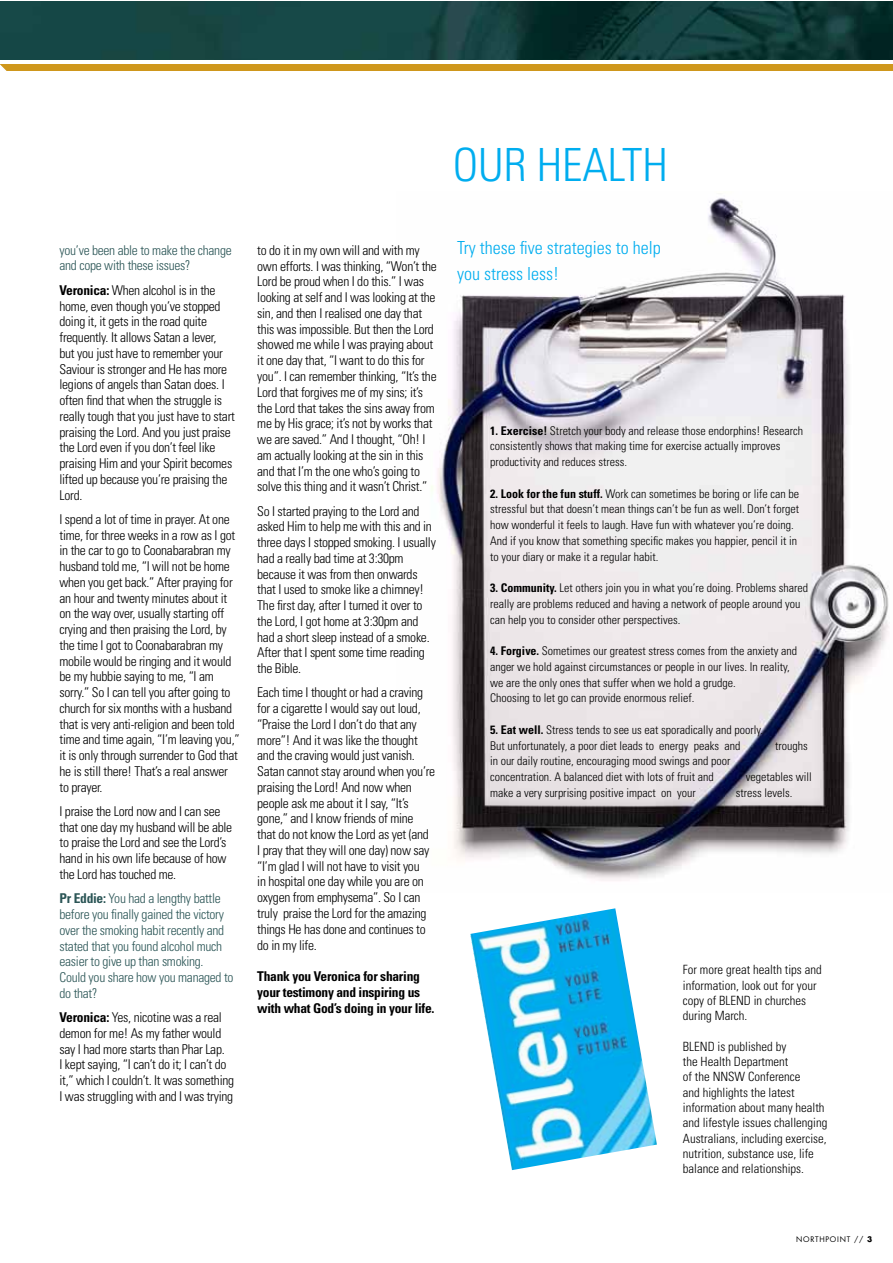
<style>
.page{position:relative;width:893px;height:1263px;background:#fff}
.page>*{position:absolute;margin:0;border:0;box-sizing:border-box;transform-origin:0 0}
.t1{font:300 condensed 45.75px "Univers";color:#00adef}
.t2{font:300 condensed 18px/25.2px "Univers";color:#00adef}
.t3{font:300 condensed 13.5px/15.8px "Univers";letter-spacing:-.02em;color:#000}
.t4{font:300 condensed 13.5px/15.8px "Univers";letter-spacing:-.02em;color:#2b5556}
.t5{font:700 condensed 13.5px/15.8px "Univers";letter-spacing:-.02em;color:#000}
.t6{font:300 condensed 12.75px/15.3px "Univers";color:#000}
.t7{font:300 condensed 12px/15.8px "Univers";color:#000}
.t8{font:7.5px "Futura";letter-spacing:.1em;color:#000}
.t9{font:700 7.5px "Futura";color:#000}
.s1{font-weight:700}
</style>
<div class="page">
<img style="left:431px;top:198px;width:458px;height:683px">
<div style="left:0;top:65px;width:892px;height:6px;background:#cf971c"></div>
<img style="left:0;top:1px;width:892px;height:59px">
<svg style="left:0;top:64px;width:28px;height:7px"></svg>
<img style="left:470px;top:908px;width:187px;height:262px">
<h1 class="t1" style="left:453px;top:137px;width:216px">OUR HEALTH</h1>
<p class="t4" style="left:60px;top:242px;width:174px">you’ve been able to make the change and cope with these issues?</p>
<p class="t3" style="left:60px;top:282px;width:177px"><span class="s1">Veronica:</span> When alcohol is in the home, even though you’ve stopped doing it, it gets in the road quite frequently. It allows Satan a lever, but you just have to remember your Saviour is stronger and He has more legions of angels than Satan does. I often find that when the struggle is really tough that you just have to start praising the Lord. And you just praise the Lord even if you don’t feel like praising Him and your Spirit becomes lifted up because you’re praising the Lord.</p>
<p class="t3" style="left:60px;top:511px;width:182px">I spend a lot of time in prayer. At one time, for three weeks in a row as I got in the car to go to Coonabarabran my husband told me, “I will not be home when you get back.” After praying for an hour and twenty minutes about it on the way over, usually starting off crying and then praising the Lord, by the time I got to Coonabarabran my mobile would be ringing and it would be my hubbie saying to me, “I am sorry.” So I can tell you after going to church for six months with a husband that is very anti-religion and been told time and time again, “I’m leaving you,” it is only through surrender to God that he is still there! That’s a real answer to prayer.</p>
<p class="t3" style="left:60px;top:803px;width:174px">I praise the Lord now and I can see that one day my husband will be able to praise the Lord and see the Lord’s hand in his own life because of how the Lord has touched me.</p>
<p class="t4" style="left:60px;top:891px;width:175px"><span class="s1">Pr Eddie:</span> You had a lengthy battle before you finally gained the victory over the smoking habit recently and stated that you found alcohol much easier to give up than smoking.<br>Could you share how you managed to do that?</p>
<p class="t3" style="left:60px;top:1009px;width:176px"><span class="s1">Veronica:</span> Yes, nicotine was a real demon for me! As my father would say I had more starts than Phar Lap.<br>I kept saying, “I can’t do it; I can’t do it,” which I couldn’t. It was something I was struggling with and I was trying</p>
<h2 class="t2" style="left:457px;top:235px;width:205px">Try these five strategies to help you stress less!</h2>
<p class="t3" style="left:257px;top:242px;width:181px">to do it in my own will and with my own efforts. I was thinking, “Won’t the Lord be proud when I do this.” I was looking at self and I was looking at the sin, and then I realised one day that this was impossible. But then the Lord showed me while I was praying about it one day that, “I want to do this for you”. I can remember thinking, “It’s the Lord that forgives me of my sins; it’s the Lord that takes the sins away from me by His grace; it’s not by works that we are saved.” And I thought, “Oh! I am actually looking at the sin in this and that I’m the one who’s going to solve this thing and it wasn’t Christ.”</p>
<p class="t3" style="left:257px;top:503px;width:180px">So I started praying to the Lord and asked Him to help me with this and in three days I stopped smoking. I usually had a really bad time at 3:30pm because it was from then onwards that I used to smoke like a chimney!<br>The first day, after I turned it over to the Lord, I got home at 3:30pm and had a short sleep instead of a smoke.<br>After that I spent some time reading the Bible.</p>
<p class="t3" style="left:257px;top:685px;width:179px">Each time I thought or had a craving for a cigarette I would say out loud, “Praise the Lord I don’t do that any more”! And it was like the thought and the craving would just vanish.<br>Satan cannot stay around when you’re praising the Lord! And now when people ask me about it I say, “It’s gone,” and I know friends of mine that do not know the Lord as yet (and<br>I pray that they will one day) now say “I’m glad I will not have to visit you<br>in hospital one day while you are on oxygen from emphysema”. So I can truly praise the Lord for the amazing things He has done and continues to do in my life.</p>
<p class="t5" style="left:257px;top:968px;width:179px">Thank you Veronica for sharing your testimony and inspiring us with what God’s doing in your life.</p>
<p class="t6" style="left:683px;top:962px;width:140px">For more great health tips and information, look out for your copy of BLEND in churches during March.</p>
<p class="t6" style="left:683px;top:1039px;width:146px">BLEND is published by<br>the Health Department<br>of the NNSW Conference<br>and highlights the latest information about many health and lifestyle issues challenging<br>Australians, including exercise, nutrition, substance use, life balance and relationships.</p>
<p class="t7" style="left:490px;top:422px;width:315px"><span class="s1">1. Exercise!</span> Stretch your body and release those endorphins! Research consistently shows that making time for exercise actually improves productivity and reduces stress.</p>
<p class="t7" style="left:490px;top:485px;width:310px"><span class="s1">2. Look for the fun stuff.</span> Work can sometimes be boring or life can be stressful but that doesn’t mean things can’t be fun as well. Don’t forget how wonderful it feels to laugh. Have fun with whatever you’re doing.<br>And if you know that something specific makes you happier, pencil it in to your diary or make it a regular habit.</p>
<p class="t7" style="left:490px;top:580px;width:320px"><span class="s1">3. Community.</span> Let others join you in what you’re doing. Problems shared really are problems reduced and having a network of people around you can help you to consider other perspectives.</p>
<p class="t7" style="left:490px;top:643px;width:309px"><span class="s1">4. Forgive.</span> Sometimes our greatest stress comes from the anxiety and anger we hold against circumstances or people in our lives. In reality, we are the only ones that suffer when we hold a grudge.<br>Choosing to let go can provide enormous relief.</p>
<p class="t7" style="left:490px;top:722px;width:275px"><span class="s1">5. Eat well.</span> Stress tends to see us eat sporadically and poorly.<br>But unfortunately, a poor diet leads to energy peaks and</p>
<p class="t7" style="left:775px;top:737px;width:34px">troughs</p>
<p class="t7" style="left:490px;top:753px;width:242px">in our daily routine, encouraging mood swings and poor concentration. A balanced diet with lots of fruit and</p>
<p class="t7" style="left:746px;top:769px;width:67px">vegetables will</p>
<p class="t7" style="left:490px;top:785px;width:207px">make a very surprising positive impact on your</p>
<p class="t7" style="left:736px;top:785px;width:58px">stress levels.</p>
<p class="t9" style="left:867px;top:1234px;width:7px">8</p>
<p class="t8" style="left:796px;top:1234px;width:78px">NORTHPOINT // <span class="s1">3</span></p>
</div>
